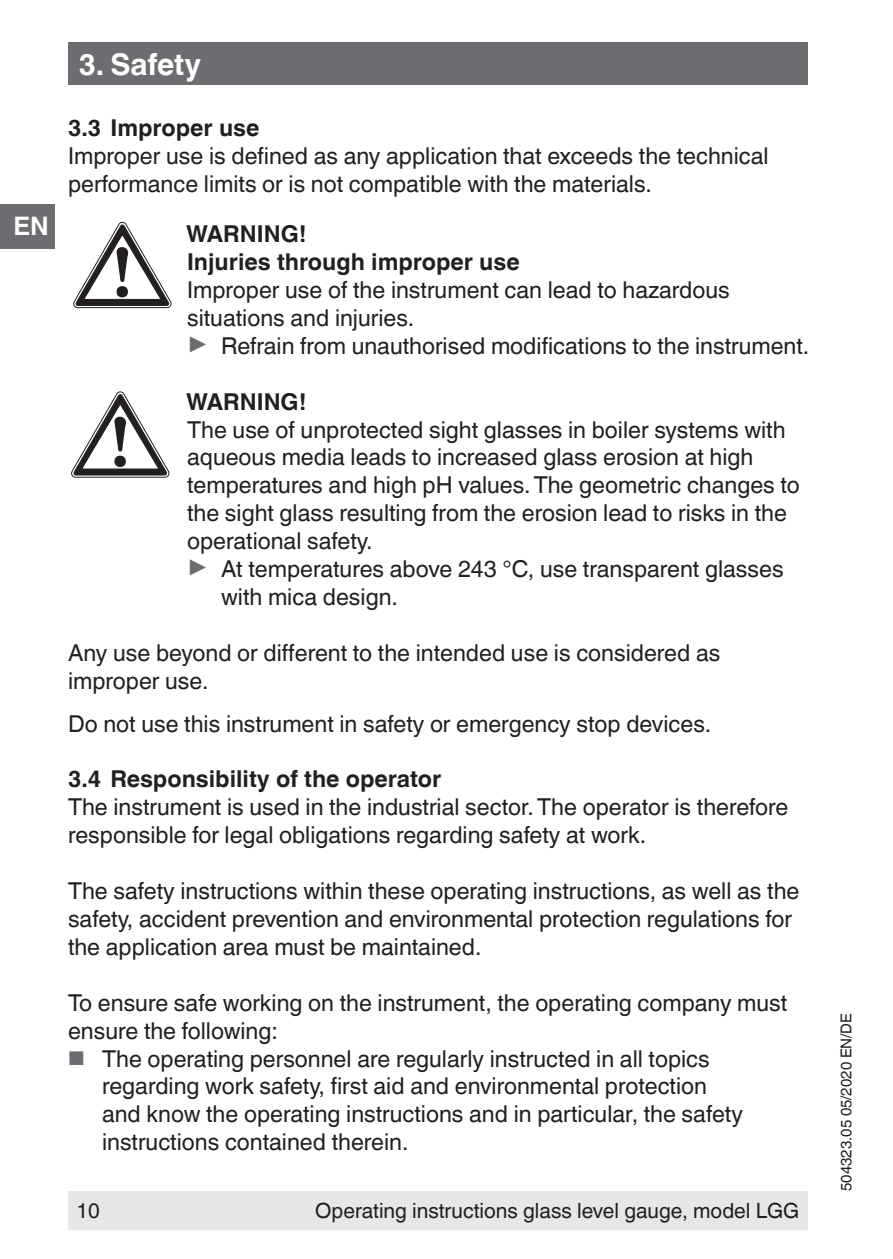
<style>
.page{position:relative;width:893px;height:1259px;background:#fff}
.page>*{position:absolute;margin:0;border:0;box-sizing:border-box;transform-origin:0 0}
.t1{font:700 30px "Helvetica World";color:#fff}
.t2{font:700 25.5px "Helvetica World";color:#fff}
.t3{font:23.4px/27.9px "Helvetica World";color:#231f20}
.t4{font:700 23.4px/27.9px "Helvetica World";color:#231f20}
.t5{font:21px "Helvetica World";color:#231f20}
.t6{font:15px "Helvetica World";color:#231f20}
.s1{font-size:26.4px;color:#6c6d70}
.s2{font-size:19.8px;color:#6c6d70}
</style>
<div class="page">
<div style="left:68px;top:1191px;width:740px;height:38px;background:#e6e7e9"></div>
<div style="left:68px;top:43px;width:740px;height:42px;background:#6c6d70"></div>
<div style="left:0;top:204px;width:55px;height:44px;background:#6c6d70"></div>
<svg style="left:74px;top:222px;width:97px;height:86px"></svg>
<svg style="left:71px;top:392px;width:98px;height:85px"></svg>
<p class="t2" style="left:13px;top:212px;width:37px">EN</p>
<p class="t1" style="left:79px;top:47px;width:124px">3. Safety</p>
<p class="t4" style="left:68px;top:114px;width:193px">3.3 Improper use</p>
<p class="t3" style="left:68px;top:142px;width:702px">Improper use is defined as any application that exceeds the technical performance limits or is not compatible with the materials.</p>
<p class="t4" style="left:186px;top:220px;width:335px">WARNING!<br>Injuries through improper use</p>
<p class="t3" style="left:187px;top:276px;width:624px">Improper use of the instrument can lead to hazardous situations and injuries.<br><span class="s1">▶</span> Refrain from unauthorised modifications to the instrument.</p>
<p class="t4" style="left:186px;top:388px;width:122px">WARNING!</p>
<p class="t3" style="left:187px;top:415px;width:600px">The use of unprotected sight glasses in boiler systems with</p>
<p class="t3" style="left:187px;top:443px;width:568px">aqueous media leads to increased glass erosion at high</p>
<p class="t3" style="left:187px;top:471px;width:614px">temperatures and high pH values. The geometric changes to</p>
<p class="t3" style="left:187px;top:499px;width:601px">the sight glass resulting from the erosion lead to risks in the</p>
<p class="t3" style="left:187px;top:527px;width:187px">operational safety.</p>
<p class="t3" style="left:187px;top:555px;width:598px"><span class="s1">▶</span> At temperatures above 243 °C, use transparent glasses</p>
<p class="t3" style="left:221px;top:583px;width:178px">with mica design.</p>
<p class="t3" style="left:68px;top:639px;width:654px">Any use beyond or different to the intended use is considered as improper use.</p>
<p class="t3" style="left:68px;top:709px;width:645px">Do not use this instrument in safety or emergency stop devices.</p>
<p class="t4" style="left:68px;top:765px;width:375px">3.4 Responsibility of the operator</p>
<p class="t3" style="left:68px;top:793px;width:722px">The instrument is used in the industrial sector. The operator is therefore responsible for legal obligations regarding safety at work.</p>
<p class="t3" style="left:68px;top:877px;width:733px">The safety instructions within these operating instructions, as well as the safety, accident prevention and environmental protection regulations for the application area must be maintained.</p>
<p class="t3" style="left:68px;top:988px;width:721px">To ensure safe working on the instrument, the operating company must ensure the following:</p>
<p class="t3" style="left:102px;top:1044px;width:642px;text-indent:-34px"><span class="s2">■</span> The operating personnel are regularly instructed in all topics regarding work safety, first aid and environmental protection and know the operating instructions and in particular, the safety instructions contained therein.</p>
<p class="t5" style="left:77px;top:1198px;width:25px">10</p>
<p class="t5" style="left:315px;top:1198px;width:486px">Operating instructions glass level gauge, model LGG</p>
<p class="t6" style="left:838px;top:1191px;width:179px;rotate:-90deg">504323.05 05/2020 EN/DE</p>
</div>
